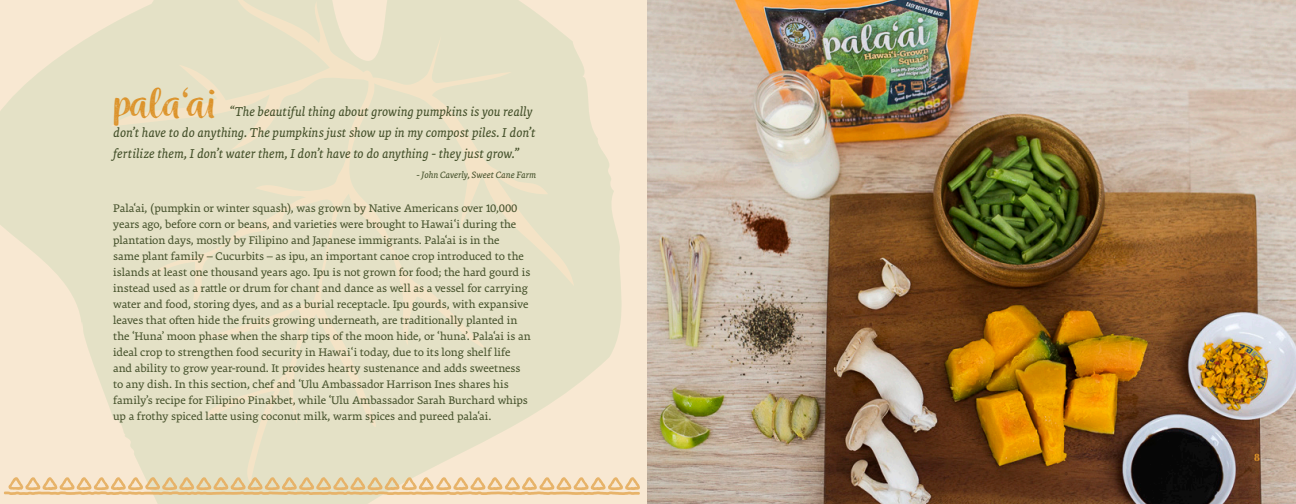
<style>
.page{position:relative;width:1296px;height:504px;background:#fff}
.page>*{position:absolute;margin:0;border:0;box-sizing:border-box;transform-origin:0 0}
.t1{font:46px "Wreath Hal Med";color:#dc9229}
.t2{font:italic 14px/21px "Premiera";color:#44502a}
.Intro{font:12px/16px "Premiera";letter-spacing:-.005em;color:#44502a}
.t3{font:700 12px "Wreath";color:#dc9229}
.Quoted_Person_paragr{font:italic 10px "Premiera";color:#44502a}
</style>
<div class="page">
<div style="left:0;top:0;width:648px;height:504px;background:#f8e8d2"></div>
<svg style="left:0;top:25px;width:622px;height:479px"></svg>
<svg style="left:111px;top:0;width:463px;height:477px;background:#e6e1c6"></svg>
<svg style="left:4px;top:477px;width:636px;height:18px"></svg>
<img style="left:648px;top:0;width:648px;height:504px">
<p class="t1" style="left:113px;top:74px;width:105px">pala‘ai</p>
<p class="t2" style="left:113px;top:101px;width:424px;text-indent:116px">“The beautiful thing about growing pumpkins is you really don’t have to do anything. The pumpkins just show up in my compost piles. I don’t fertilize them, I don’t water them, I don’t have to do anything - they just grow.”</p>
<p class="Quoted_Person_paragr" style="left:416px;top:169px;width:121px">- John Caverly, Sweet Cane Farm</p>
<p class="Intro" style="left:113px;top:200px;width:419px">Pala‘ai, (pumpkin or winter squash), was grown by Native Americans over 10,000 years ago, before corn or beans, and varieties were brought to Hawai‘i during the plantation days, mostly by Filipino and Japanese immigrants. Pala‘ai is in the<br>same plant family – Cucurbits – as ipu, an important canoe crop introduced to the islands at least one thousand years ago. Ipu is not grown for food; the hard gourd is instead used as a rattle or drum for chant and dance as well as a vessel for carrying water and food, storing dyes, and as a burial receptacle. Ipu gourds, with expansive leaves that often hide the fruits growing underneath, are traditionally planted in the ‘Huna’ moon phase when the sharp tips of the moon hide, or ‘huna’. Pala‘ai is an ideal crop to strengthen food security in Hawai‘i today, due to its long shelf life and ability to grow year-round. It provides hearty sustenance and adds sweetness to any dish. In this section, chef and ‘Ulu Ambassador Harrison Ines shares his family’s recipe for Filipino Pinakbet, while ‘Ulu Ambassador Sarah Burchard whips up a frothy spiced latte using coconut milk, warm spices and pureed pala‘ai.</p>
<p class="t3" style="left:1254px;top:450px;width:7px">8</p>
</div>
